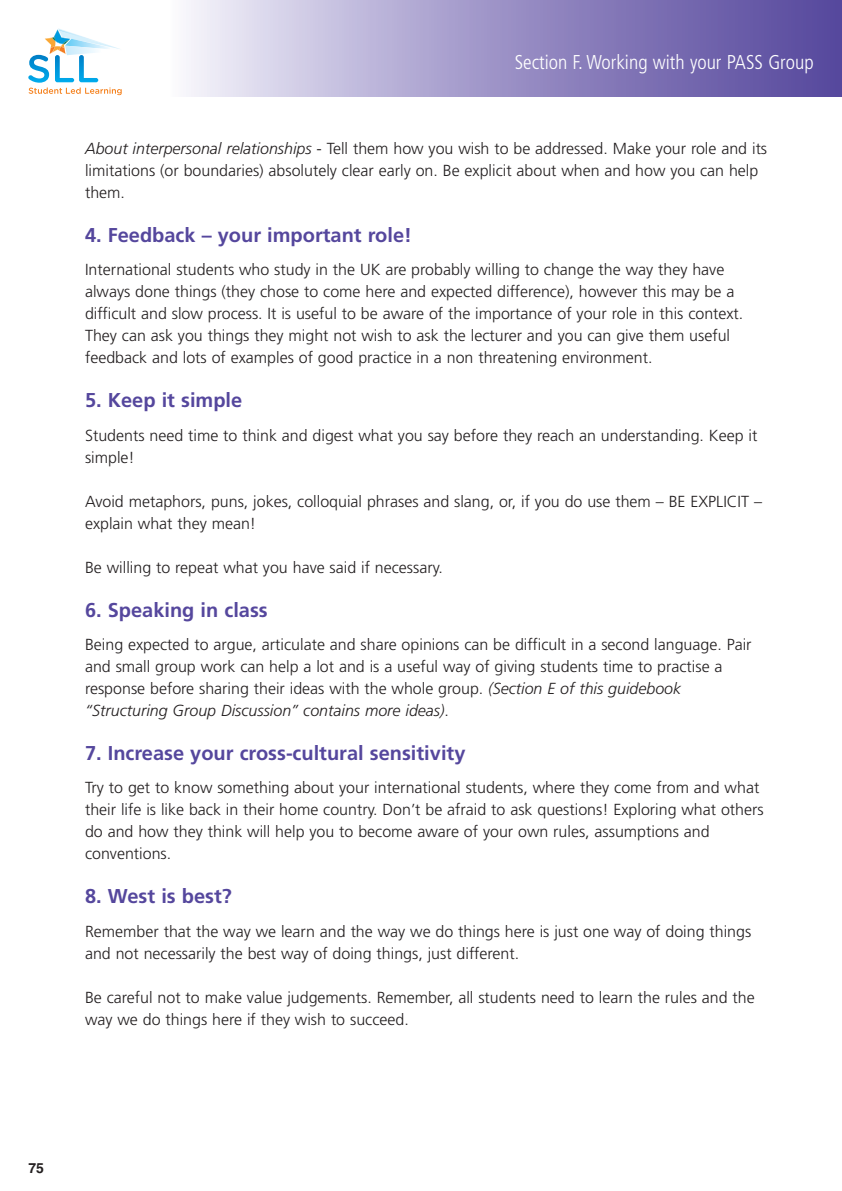
<style>
.page{position:relative;width:842px;height:1191px;background:#fff}
.page>*{position:absolute;margin:0;border:0;box-sizing:border-box;transform-origin:0 0}
.t1{font:700 20px "Frutiger LT";color:#55479d}
.t2{font:300 condensed 20px "Frutiger LT";color:#fff}
.t3{font:300 16px/22px "Frutiger LT";color:#231f20}
.t4{font:700 14px "Helvetica LT";color:#231f20}
.s1{font-style:italic}
</style>
<div class="page">
<svg style="left:28px;top:28px;width:94px;height:67px"></svg>
<img style="left:189px;top:0;width:653px;height:96px">
<p class="t2" style="left:515px;top:52px;width:300px">Section F. Working with your PASS Group</p>
<p class="t3" style="left:85px;top:138px;width:684px"><span class="s1">About interpersonal relationships</span> - Tell them how you wish to be addressed. Make your role and its limitations (or boundaries) absolutely clear early on. Be explicit about when and how you can help them.</p>
<p class="t1" style="left:85px;top:227px;width:328px">4. Feedback – your important role!</p>
<p class="t3" style="left:85px;top:260px;width:660px">International students who study in the UK are probably willing to change the way they have always done things (they chose to come here and expected difference), however this may be a difficult and slow process. It is useful to be aware of the importance of your role in this context.<br>They can ask you things they might not wish to ask the lecturer and you can give them useful feedback and lots of examples of good practice in a non threatening environment.</p>
<p class="t1" style="left:85px;top:392px;width:159px">5. Keep it simple</p>
<p class="t3" style="left:85px;top:425px;width:674px">Students need time to think and digest what you say before they reach an understanding. Keep it simple!</p>
<p class="t3" style="left:85px;top:491px;width:678px">Avoid metaphors, puns, jokes, colloquial phrases and slang, or, if you do use them – BE EXPLICIT – explain what they mean!</p>
<p class="t3" style="left:85px;top:557px;width:359px">Be willing to repeat what you have said if necessary.</p>
<p class="t1" style="left:85px;top:601px;width:184px">6. Speaking in class</p>
<p class="t3" style="left:85px;top:634px;width:668px">Being expected to argue, articulate and share opinions can be difficult in a second language. Pair and small group work can help a lot and is a useful way of giving students time to practise a response before sharing their ideas with the whole group. <span class="s1">(Section E of this guidebook “Structuring Group Discussion” contains more ideas)</span>.</p>
<p class="t1" style="left:85px;top:745px;width:382px">7. Increase your cross-cultural sensitivity</p>
<p class="t3" style="left:85px;top:778px;width:680px">Try to get to know something about your international students, where they come from and what their life is like back in their home country. Don’t be afraid to ask questions! Exploring what others do and how they think will help you to become aware of your own rules, assumptions and conventions.</p>
<p class="t1" style="left:85px;top:888px;width:148px">8. West is best?</p>
<p class="t3" style="left:85px;top:921px;width:668px">Remember that the way we learn and the way we do things here is just one way of doing things and not necessarily the best way of doing things, just different.</p>
<p class="t3" style="left:85px;top:987px;width:671px">Be careful not to make value judgements. Remember, all students need to learn the rules and the way we do things here if they wish to succeed.</p>
<p class="t4" style="left:28px;top:1162px;width:17px">75</p>
</div>
